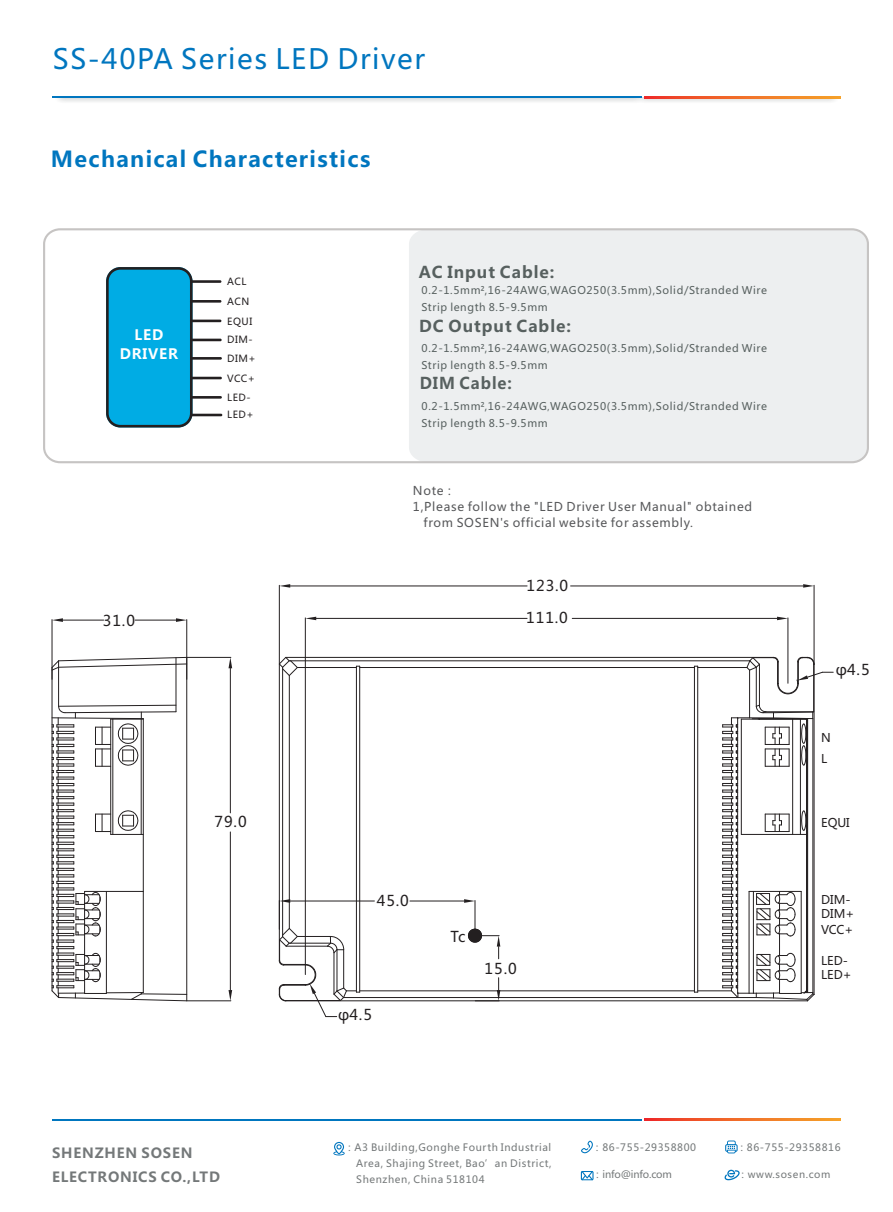
<style>
.page{position:relative;width:893px;height:1212px;background:#fff}
.page>*{position:absolute;margin:0;border:0;box-sizing:border-box;transform-origin:0 0}
.t1{font:27.6px "Microsoft Ya Hei";letter-spacing:.06em;color:#0076bf}
.t2{font:700 21.75px "Microsoft Ya Hei";letter-spacing:.06em;color:#0076bf}
.t3{font:700 16.2px "Microsoft Ya Hei";letter-spacing:.06em;color:#57605f}
.t4{font:700 16.2px "Microsoft Ya Hei";letter-spacing:.06em;color:#57605f;scale:.96 1}
.t5{font:14.7px "Microsoft Ya Hei";letter-spacing:.06em;color:#231f20}
.t6{font:700 14.25px/18.8px "Microsoft Ya Hei";letter-spacing:.06em;color:#fff;text-align:center}
.t7{font:700 13.8px/24px "Microsoft Ya Hei";letter-spacing:.06em;color:#747879}
.t8{font:12px "Microsoft Ya Hei";letter-spacing:.06em;color:#57585a}
.t9{font:11.85px/13.8px "Microsoft Ya Hei";color:#231f20}
.t10{font:10.5px/16.6px "Microsoft Ya Hei";letter-spacing:.06em;color:#57605f}
.t11{font:10.05px/15.9px "Microsoft Ya Hei";letter-spacing:.06em;color:#747879;text-align:justify}
.t12{font:10.05px "Microsoft Ya Hei";letter-spacing:-.015em;color:#747879}
.t13{font:9.9px "Microsoft Ya Hei";letter-spacing:.06em;color:#747879}
.t14{font:9.75px/17.4px "Microsoft Ya Hei";letter-spacing:.06em;color:#231f20}
.s1{font-size:9px}
</style>
<div class="page">
<img style="left:58px;top:98px;width:782px;height:4px">
<hr style="left:53px;top:97px;width:589px;height:1px;background:#0076bf">
<svg style="left:644px;top:97px;width:196px;height:1px"></svg>
<svg style="left:333px;top:1142px;width:12px;height:13px"></svg>
<svg style="left:581px;top:1140px;width:12px;height:13px"></svg>
<svg style="left:725px;top:1140px;width:13px;height:13px"></svg>
<svg style="left:724px;top:1170px;width:16px;height:10px"></svg>
<svg style="left:581px;top:1171px;width:12px;height:9px"></svg>
<hr style="left:53px;top:1119px;width:589px;height:1px;background:#0076bf">
<svg style="left:644px;top:1119px;width:196px;height:1px"></svg>
<div style="left:409px;top:231px;width:459px;height:229px;background:#edeff0"></div>
<div style="left:43px;top:228px;width:826px;height:235px;border:2px solid #c6c4c3;border-radius:15px"></div>
<hr style="left:360px;top:990px;width:334px;height:1px;background:#231f20">
<hr style="left:344px;top:997px;width:412px;height:1px;background:#231f20">
<hr style="left:286px;top:1000px;width:521px;height:1px;background:#231f20">
<hr style="left:360px;top:667px;width:334px;height:1px;background:#231f20">
<hr style="left:291px;top:660px;width:459px;height:1px;background:#231f20">
<hr style="left:286px;top:657px;width:488px;height:1px;background:#231f20">
<hr style="left:814px;top:664px;width:1px;height:330px;background:#231f20">
<hr style="left:697px;top:666px;width:1px;height:326px;background:#231f20">
<hr style="left:694px;top:666px;width:1px;height:326px;background:#231f20">
<hr style="left:698px;top:990px;width:33px;height:1px;background:#231f20">
<hr style="left:749px;top:670px;width:1px;height:48px;background:#231f20">
<hr style="left:756px;top:667px;width:1px;height:39px;background:#231f20">
<hr style="left:759px;top:664px;width:1px;height:41px;background:#231f20">
<hr style="left:813px;top:664px;width:1px;height:48px;background:#231f20">
<svg style="left:722px;top:704px;width:93px;height:298px"></svg>
<hr style="left:698px;top:667px;width:49px;height:1px;background:#231f20">
<hr style="left:52px;top:667px;width:1px;height:324px;background:#231f20">
<hr style="left:186px;top:657px;width:1px;height:344px;background:#231f20">
<hr style="left:279px;top:664px;width:1px;height:296px;background:#231f20">
<hr style="left:282px;top:669px;width:1px;height:266px;background:#231f20">
<hr style="left:289px;top:675px;width:1px;height:253px;background:#231f20">
<hr style="left:356px;top:666px;width:1px;height:326px;background:#231f20">
<hr style="left:359px;top:666px;width:1px;height:326px;background:#231f20">
<hr style="left:58px;top:661px;width:1px;height:45px;background:#231f20">
<svg style="left:51px;top:704px;width:137px;height:297px"></svg>
<svg style="left:51px;top:656px;width:137px;height:15px"></svg>
<hr style="left:176px;top:658px;width:1px;height:54px;background:#231f20">
<hr style="left:297px;top:667px;width:59px;height:1px;background:#231f20">
<svg style="left:278px;top:656px;width:20px;height:21px"></svg>
<hr style="left:305px;top:618px;width:1px;height:356px;background:#231f20">
<hr style="left:787px;top:618px;width:1px;height:65px;background:#231f20">
<hr style="left:316px;top:618px;width:211px;height:1px;background:#231f20">
<hr style="left:572px;top:618px;width:205px;height:1px;background:#231f20">
<svg style="left:305px;top:617px;width:11px;height:3px"></svg>
<svg style="left:777px;top:617px;width:11px;height:3px"></svg>
<hr style="left:279px;top:585px;width:1px;height:79px;background:#231f20">
<hr style="left:814px;top:585px;width:1px;height:80px;background:#231f20">
<hr style="left:290px;top:585px;width:237px;height:1px;background:#231f20">
<hr style="left:571px;top:585px;width:232px;height:1px;background:#231f20">
<svg style="left:279px;top:584px;width:11px;height:4px"></svg>
<svg style="left:803px;top:584px;width:11px;height:4px"></svg>
<hr style="left:187px;top:657px;width:44px;height:1px;background:#231f20">
<hr style="left:187px;top:1000px;width:44px;height:1px;background:#231f20">
<hr style="left:230px;top:668px;width:1px;height:145px;background:#231f20">
<hr style="left:230px;top:832px;width:1px;height:158px;background:#231f20">
<svg style="left:228px;top:657px;width:4px;height:11px"></svg>
<svg style="left:228px;top:990px;width:4px;height:11px"></svg>
<hr style="left:52px;top:619px;width:1px;height:60px;background:#231f20">
<hr style="left:186px;top:619px;width:1px;height:60px;background:#231f20">
<hr style="left:63px;top:620px;width:41px;height:1px;background:#231f20">
<hr style="left:135px;top:620px;width:41px;height:1px;background:#231f20">
<svg style="left:52px;top:618px;width:11px;height:4px"></svg>
<svg style="left:176px;top:618px;width:11px;height:4px"></svg>
<svg style="left:746px;top:656px;width:87px;height:39px"></svg>
<hr style="left:475px;top:900px;width:1px;height:35px;background:#231f20">
<hr style="left:290px;top:900px;width:84px;height:1px;background:#231f20">
<hr style="left:410px;top:900px;width:54px;height:1px;background:#231f20">
<svg style="left:278px;top:899px;width:82px;height:118px"></svg>
<svg style="left:464px;top:899px;width:11px;height:4px"></svg>
<svg style="left:468px;top:928px;width:32px;height:31px"></svg>
<svg style="left:475px;top:978px;width:25px;height:23px"></svg>
<svg style="left:106px;top:267px;width:87px;height:160px;background:#06a0d3"></svg>
<hr style="left:190px;top:280px;width:31px;height:3px;background:#231f20">
<hr style="left:190px;top:320px;width:31px;height:2px;background:#231f20">
<hr style="left:190px;top:339px;width:32px;height:2px;background:#231f20">
<hr style="left:190px;top:300px;width:31px;height:3px;background:#231f20">
<hr style="left:190px;top:396px;width:32px;height:3px;background:#231f20">
<hr style="left:191px;top:414px;width:31px;height:2px;background:#231f20">
<hr style="left:190px;top:357px;width:32px;height:3px;background:#231f20">
<hr style="left:190px;top:377px;width:32px;height:2px;background:#231f20">
<h1 class="t1" style="left:53px;top:47px;width:374px">SS-40PA Series LED Driver</h1>
<h2 class="t2" style="left:51px;top:150px;width:321px">Mechanical Characteristics</h2>
<h3 class="t6" style="left:120px;top:327px;width:60px">LED<br>DRIVER</h3>
<p class="t14" style="left:227px;top:273px;width:21px">ACL</p>
<p class="t14" style="left:227px;top:313px;width:27px">EQUI</p>
<p class="t14" style="left:227px;top:350px;width:30px">DIM+</p>
<p class="t14" style="left:227px;top:293px;width:24px">ACN</p>
<p class="t14" style="left:227px;top:332px;width:27px">DIM-</p>
<p class="t14" style="left:227px;top:370px;width:30px">VCC+</p>
<p class="t14" style="left:227px;top:389px;width:28px">LED-<br>LED+</p>
<h3 class="t5" style="left:103px;top:614px;width:34px">31.0</h3>
<h3 class="t3" style="left:419px;top:265px;width:137px">AC Input Cable:</h3>
<p class="t10" style="left:422px;top:283px;width:347px">0.2-1.5mm²,16-24AWG<span class="s1">,</span>WAGO250(3.5mm),Solid/Stranded Wire<br>Strip length 8.5-9.5mm</p>
<h3 class="t3" style="left:419px;top:319px;width:153px">DC Output Cable:</h3>
<h3 class="t4" style="left:420px;top:375px;width:98px">DIM Cable:</h3>
<p class="t10" style="left:422px;top:341px;width:347px">0.2-1.5mm²,16-24AWG<span class="s1">,</span>WAGO250(3.5mm),Solid/Stranded Wire<br>Strip length 8.5-9.5mm</p>
<p class="t10" style="left:422px;top:399px;width:347px">0.2-1.5mm²,16-24AWG<span class="s1">,</span>WAGO250(3.5mm),Solid/Stranded Wire<br>Strip length 8.5-9.5mm</p>
<p class="t8" style="left:413px;top:485px;width:44px">Note：</p>
<p class="t8" style="left:413px;top:501px;width:341px">1,Please follow the "LED Driver User Manual" obtained</p>
<p class="t8" style="left:424px;top:517px;width:271px">from SOSEN's official website for assembly.</p>
<h3 class="t5" style="left:527px;top:579px;width:43px">123.0</h3>
<h3 class="t5" style="left:526px;top:611px;width:43px">111.0</h3>
<h3 class="t5" style="left:215px;top:815px;width:34px">79.0</h3>
<h3 class="t5" style="left:377px;top:894px;width:34px">45.0</h3>
<h3 class="t5" style="left:338px;top:1008px;width:35px">φ4.5</h3>
<h3 class="t5" style="left:450px;top:930px;width:17px">Tc</h3>
<h3 class="t5" style="left:485px;top:962px;width:34px">15.0</h3>
<h3 class="t5" style="left:836px;top:663px;width:35px">φ4.5</h3>
<p class="t9" style="left:821px;top:732px;width:11px">N</p>
<p class="t9" style="left:821px;top:753px;width:8px">L</p>
<p class="t9" style="left:821px;top:816px;width:30px">EQUI</p>
<p class="t9" style="left:821px;top:894px;width:35px">DIM-<br>DIM+</p>
<p class="t9" style="left:821px;top:924px;width:34px">VCC+</p>
<p class="t9" style="left:821px;top:954px;width:32px;line-height:14.2px">LED-<br>LED+</p>
<h3 class="t7" style="left:52px;top:1142px;width:169px">SHENZHEN SOSEN<br>ELECTRONICS CO.,LTD</h3>
<p class="t11" style="left:356px;top:1140px;width:197px;text-indent:-12px">：A3 Building,Gonghe Fourth Industrial Area, Shajing Street, Bao’an District, Shenzhen, China 518104</p>
<p class="t11" style="left:592px;top:1140px;width:105px">：86-755-29358800</p>
<p class="t11" style="left:737px;top:1140px;width:105px">：86-755-29358816</p>
<p class="t12" style="left:592px;top:1170px;width:81px">：info@info.com</p>
<p class="t13" style="left:738px;top:1170px;width:94px">：www.sosen.com</p>
</div>
